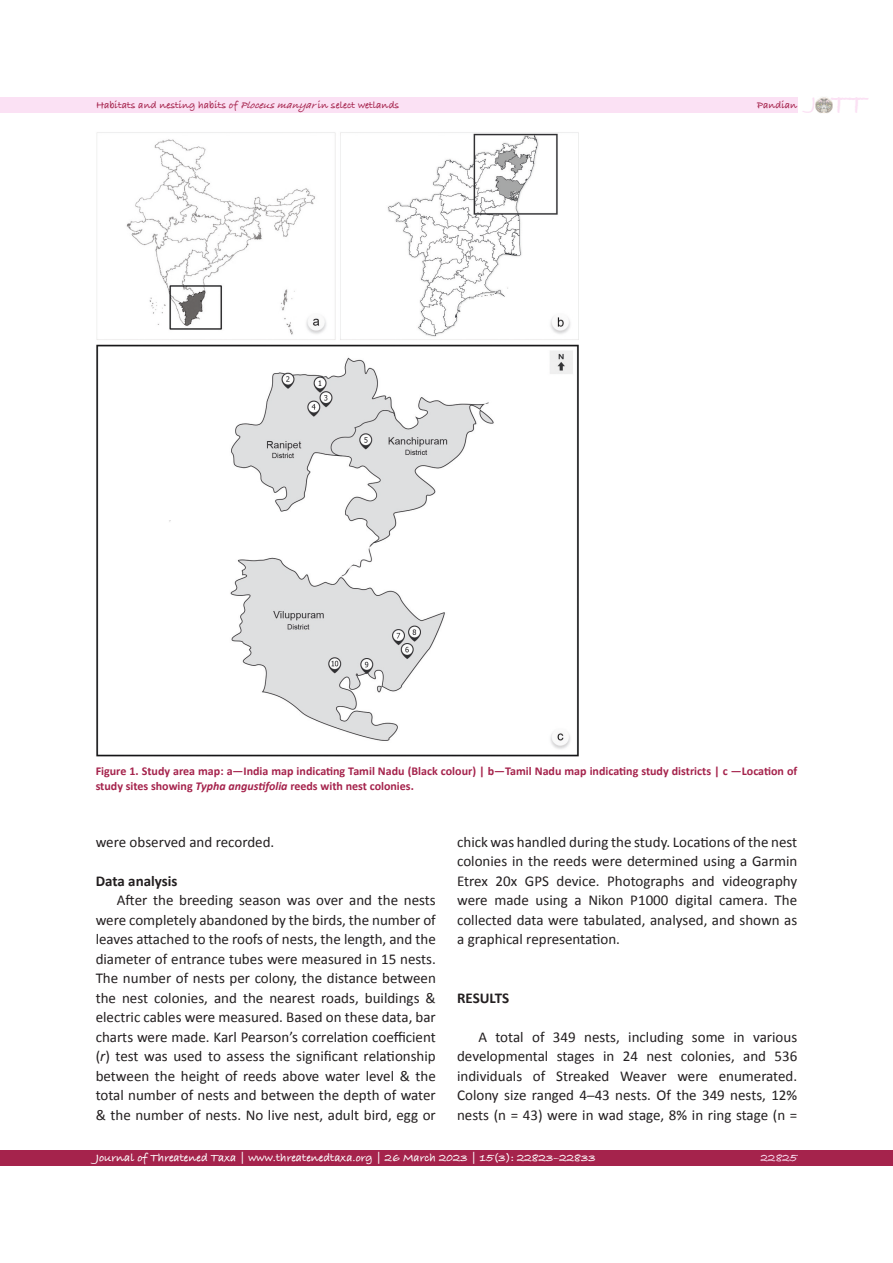
<style>
.page{position:relative;width:893px;height:1263px;background:#fff}
.page>*{position:absolute;margin:0;border:0;box-sizing:border-box;transform-origin:0 0}
.t1{font:700 28.95px "Bradley Hand ITCTT";color:#fbe1f4}
.t2{font:15px/19.5px "Calibri";color:#231f20;text-align:justify}
.t3{font:700 15px "Calibri";color:#231f20}
.t4{font:700 12px/14.4px "Calibri";color:#a5234c}
.t5{font:700 12px "Bradley Hand ITCTT";color:#fff}
.t6{font:700 12px "Bradley Hand ITCTT";color:#fbe1f4}
.t7{font:700 10.5px "Bradley Hand ITCTT";color:#a5234c}
.s1{font-style:italic}
.s2{font-family:"Calibri Bold Italic 2";font-weight:400}
.s3{font-family:"Calibri 2"}
.s4{font-family:"Calibri Italic 2"}
</style>
<div class="page">
<div style="left:0;top:97px;width:797px;height:16px;background:#fbe1f4"></div>
<div style="left:0;top:1150px;width:893px;height:16px;background:#a5234c"></div>
<img style="left:815px;top:97px;width:17px;height:16px">
<img style="left:96px;top:132px;width:483px;height:625px">
<h1 class="t1" style="left:811px;top:82px;width:57px"><sup>J</sup> TT</h1>
<p class="t7" style="left:96px;top:97px;width:305px">Habitats and nesting habits of <span class="s1">Ploceusmanyar</span>in select wetlands</p>
<p class="t7" style="left:757px;top:97px;width:42px">Pandian</p>
<p class="t4" style="left:96px;top:764px;width:703px">Figure 1. Study area map: a―India map indicating Tamil Nadu (Black colour) | b―Tamil Nadu map indicating study districts | c ―Location of study sites showing <span class="s2">Typha angustifolia</span> reeds with nest colonies.</p>
<p class="t2" style="left:96px;top:832px;width:180px">were observed and recorded.</p>
<p class="t3" style="left:96px;top:871px;width:83px">Data analysis</p>
<p class="t2" style="left:96px;top:891px;width:342px;text-indent:21px">After the breeding season was over and the nests were completely abandoned by the birds, the number of leaves attached to the roofs of nests, the length, and the diameter of entrance tubes were measured in 15 nests.<br>The number of nests per colony, the distance between the nest colonies, and the nearest roads, buildings &amp; <span class="s3">electric cables were measured. Based on these data, bar </span>charts were made. Karl Pearson’s correlation coefficient <span class="s3">(</span><span class="s4">r</span>) test was used to assess the significant relationship between the height of reeds above water level &amp; the total number of nests and between the depth of water &amp; the number of nests. No live nest, adult bird, egg or</p>
<p class="t2" style="left:457px;top:832px;width:342px">chick was handled during the study. Locations of the nest colonies in the reeds were determined using a Garmin Etrex 20x GPS device. Photographs and videography were made using a Nikon P1000 digital camera. The <span class="s3">collected data were tabulated, analysed, and shown as </span>a graphical representation.</p>
<p class="t3" style="left:457px;top:988px;width:54px">RESULTS</p>
<p class="t2" style="left:457px;top:1027px;width:342px;text-indent:21px">A total of 349 nests, including some in various developmental stages in 24 nest colonies, and 536 individuals of Streaked Weaver were enumerated.<br>Colony size ranged 4─43 nests. Of the 349 nests, 12% nests (n = 43) were in wad stage, 8% in ring stage (n =</p>
<p class="t5" style="left:96px;top:1149px;width:501px">Journal of Threatened Taxa | www.threatenedtaxa.org | 26 March 2023 | 15(3): 22823–22833</p>
<p class="t6" style="left:761px;top:1149px;width:38px">22825</p>
</div>
